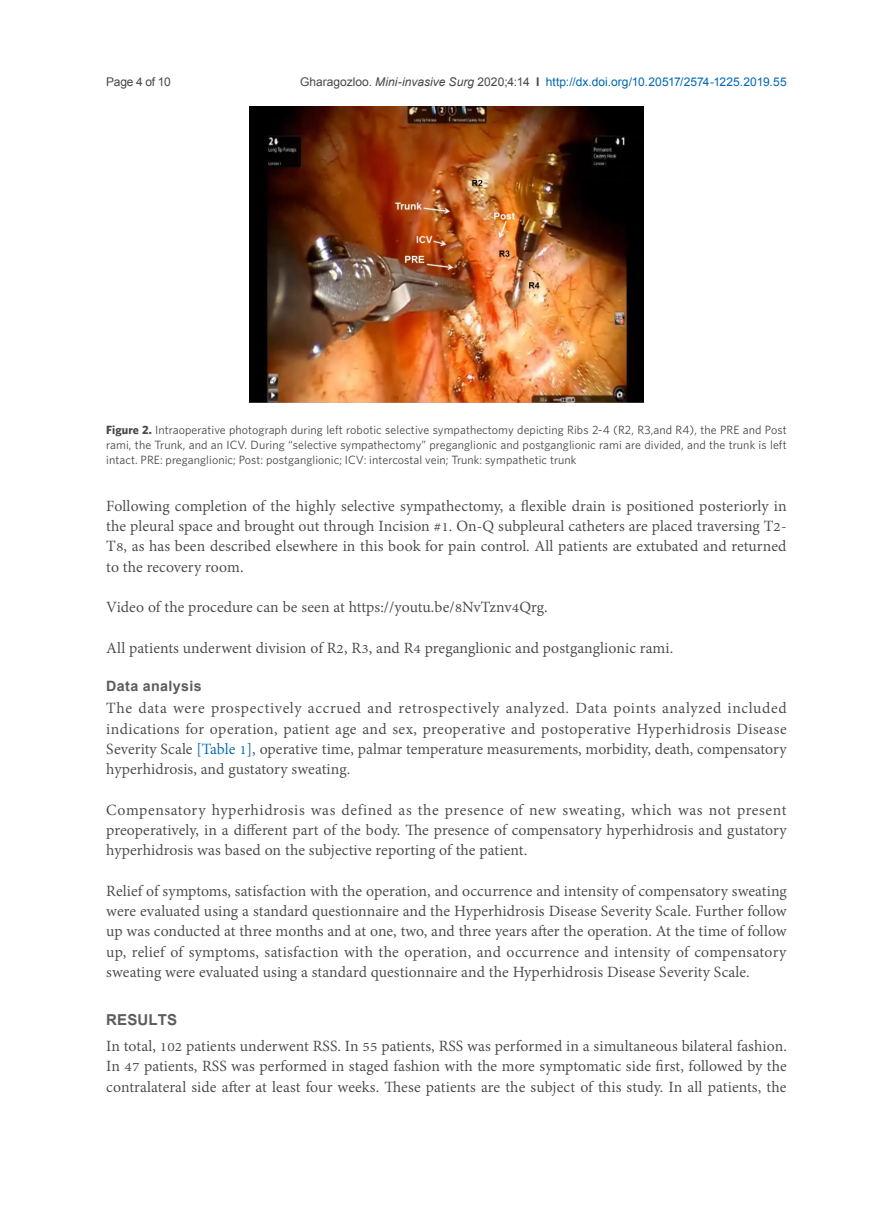
<style>
.page{position:relative;width:893px;height:1212px;background:#fff}
.page>*{position:absolute;margin:0;border:0;box-sizing:border-box;transform-origin:0 0}
.正文{font:700 21px "Utsaah";letter-spacing:.005em;color:#5d5d5e}
.正文-2{font:19.2px/20.2px "Adobe Thai";letter-spacing:.005em;color:#484648;text-align:justify}
.正文-3{font:700 14.25px "Arial";letter-spacing:.025em;color:#5d5d5e}
.正文-4{font:12px/15px "Whitney";letter-spacing:.005em;color:#484648;text-align:justify}
.t1{font:12px "Arial";color:#0166b3}
.t2{font:12px "Arial";letter-spacing:-.025em;color:#484648}
.s1{color:#484648}
.s2{font-style:italic;color:#484648}
.s3{font-weight:700;color:#484648}
.s4{font-weight:700}
.s5{color:#0166b3}
</style>
<div class="page">
<img style="left:249px;top:106px;width:395px;height:296px">
<p class="t2" style="left:106px;top:73px;width:66px">Page 4 of 10</p>
<p class="t1" style="left:300px;top:73px;width:488px"><span class="s1">Gharagozloo.</span> <span class="s2">Mini-invasive Surg</span> <span class="s1">2020;4:14</span> <span class="s3">I</span> http://dx.doi.org/10.20517/2574-1225.2019.55</p>
<p class="正文-4" style="left:106px;top:422px;width:682px"><span class="s4">Figure 2.</span> Intraoperative photograph during left robotic selective sympathectomy depicting Ribs 2-4 (R2, R3,and R4), the PRE and Post rami, the Trunk, and an ICV. During “selective sympathectomy” preganglionic and postganglionic rami are divided, and the trunk is left intact. PRE: preganglionic; Post: postganglionic; ICV: intercostal vein; Trunk: sympathetic trunk</p>
<p class="正文-2" style="left:106px;top:494px;width:682px">Following completion of the highly selective sympathectomy, a flexible drain is positioned posteriorly in the pleural space and brought out through Incision #1. On-Q subpleural catheters are placed traversing T2- T8, as has been described elsewhere in this book for pain control. All patients are extubated and returned to the recovery room.</p>
<p class="正文-2" style="left:106px;top:595px;width:443px">Video of the procedure can be seen at https://youtu.be/8NvTznv4Qrg.</p>
<p class="正文-2" style="left:106px;top:636px;width:568px">All patients underwent division of R2, R3, and R4 preganglionic and postganglionic rami.</p>
<p class="正文-3" style="left:106px;top:676px;width:97px">Data analysis</p>
<p class="正文-2" style="left:106px;top:697px;width:682px">The data were prospectively accrued and retrospectively analyzed. Data points analyzed included indications for operation, patient age and sex, preoperative and postoperative Hyperhidrosis Disease Severity Scale <span class="s5">[Table 1]</span>, operative time, palmar temperature measurements, morbidity, death, compensatory hyperhidrosis, and gustatory sweating.</p>
<p class="正文-2" style="left:106px;top:798px;width:682px">Compensatory hyperhidrosis was defined as the presence of new sweating, which was not present preoperatively, in a different part of the body. The presence of compensatory hyperhidrosis and gustatory hyperhidrosis was based on the subjective reporting of the patient.</p>
<p class="正文-2" style="left:106px;top:879px;width:682px">Relief of symptoms, satisfaction with the operation, and occurrence and intensity of compensatory sweating were evaluated using a standard questionnaire and the Hyperhidrosis Disease Severity Scale. Further follow up was conducted at three months and at one, two, and three years after the operation. At the time of follow up, relief of symptoms, satisfaction with the operation, and occurrence and intensity of compensatory sweating were evaluated using a standard questionnaire and the Hyperhidrosis Disease Severity Scale.</p>
<p class="正文" style="left:106px;top:1010px;width:72px">RESULTS</p>
<p class="正文-2" style="left:106px;top:1034px;width:682px">In total, 102 patients underwent RSS. In 55 patients, RSS was performed in a simultaneous bilateral fashion.<br>In 47 patients, RSS was performed in staged fashion with the more symptomatic side first, followed by the contralateral side after at least four weeks. These patients are the subject of this study. In all patients, the</p>
</div>
